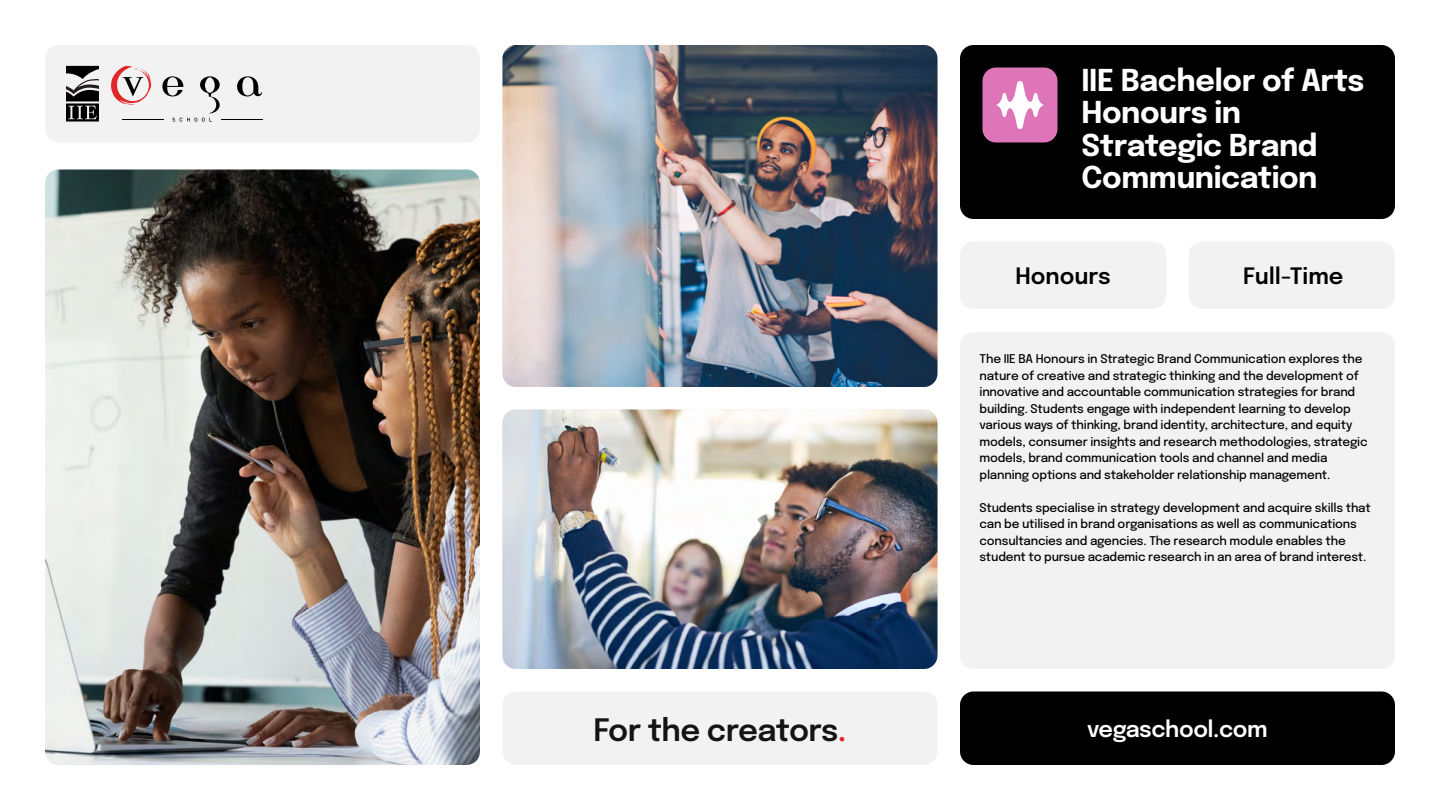
<style>
.page{position:relative;width:1440px;height:810px;background:#fff}
.page>*{position:absolute;margin:0;border:0;box-sizing:border-box;transform-origin:0 0}
.t1{font:600 30.75px "Epilogue";letter-spacing:-.02em;color:#141414}
.t2{font:700 30px/32.2px "Epilogue";letter-spacing:-.015em;color:#fff}
.t3{font:600 22.5px "Epilogue";color:#000}
.t4{font:600 22.5px "Epilogue";letter-spacing:-.02em;color:#fff}
.t5{font:500 12px/16.5px "Epilogue";letter-spacing:-.015em;color:#000}
.s1{color:#e02629}
</style>
<div class="page">
<div style="left:960px;top:45px;width:435px;height:174px;background:#000;border-radius:14px"></div>
<div style="left:960px;top:242px;width:206px;height:67px;background:#f2f2f2;border-radius:14px"></div>
<div style="left:1189px;top:242px;width:206px;height:67px;background:#f2f2f2;border-radius:14px"></div>
<div style="left:960px;top:332px;width:435px;height:337px;background:#f2f2f2;border-radius:14px"></div>
<div style="left:960px;top:692px;width:435px;height:73px;background:#000;border-radius:14px"></div>
<div style="left:45px;top:45px;width:435px;height:97px;background:#f2f2f2;border-radius:14px"></div>
<svg style="left:237px;top:76px;width:25px;height:20px"></svg>
<svg style="left:111px;top:66px;width:40px;height:39px"></svg>
<hr style="left:221px;top:120px;width:41px;height:1px;background:#000">
<hr style="left:123px;top:120px;width:41px;height:1px;background:#000">
<svg style="left:66px;top:66px;width:33px;height:56px"></svg>
<svg style="left:162px;top:76px;width:58px;height:46px"></svg>
<div style="left:502px;top:692px;width:436px;height:73px;background:#f2f2f2;border-radius:14px"></div>
<img style="left:502px;top:410px;width:436px;height:259px">
<img style="left:502px;top:45px;width:436px;height:342px">
<img style="left:45px;top:170px;width:435px;height:595px">
<div style="left:982px;top:67px;width:76px;height:75px;background:#df75b9;border-radius:14px"></div>
<svg style="left:996px;top:81px;width:48px;height:48px"></svg>
<h2 class="t2" style="left:1082px;top:62px;width:284px">IIE Bachelor of Arts<br>Honours in<br>Strategic Brand<br>Communication</h2>
<h3 class="t3" style="left:1015px;top:259px;width:97px">Honours</h3>
<h3 class="t3" style="left:1243px;top:259px;width:102px">Full-Time</h3>
<p class="t5" style="left:980px;top:350px;width:390px">The IIE BA Honours in Strategic Brand Communication explores the nature of creative and strategic thinking and the development of innovative and accountable communication strategies for brand building. Students engage with independent learning to develop various ways of thinking, brand identity, architecture, and equity models, consumer insights and research methodologies, strategic models, brand communication tools and channel and media planning options and stakeholder relationship management.</p>
<p class="t5" style="left:980px;top:499px;width:393px">Students specialise in strategy development and acquire skills that can be utilised in brand organisations as well as communications consultancies and agencies. The research module enables the student to pursue academic research in an area of brand interest.</p>
<h1 class="t1" style="left:593px;top:707px;width:255px">For the creators<span class="s1">.</span></h1>
<h3 class="t4" style="left:1087px;top:712px;width:182px">vegaschool.com</h3>
</div>
